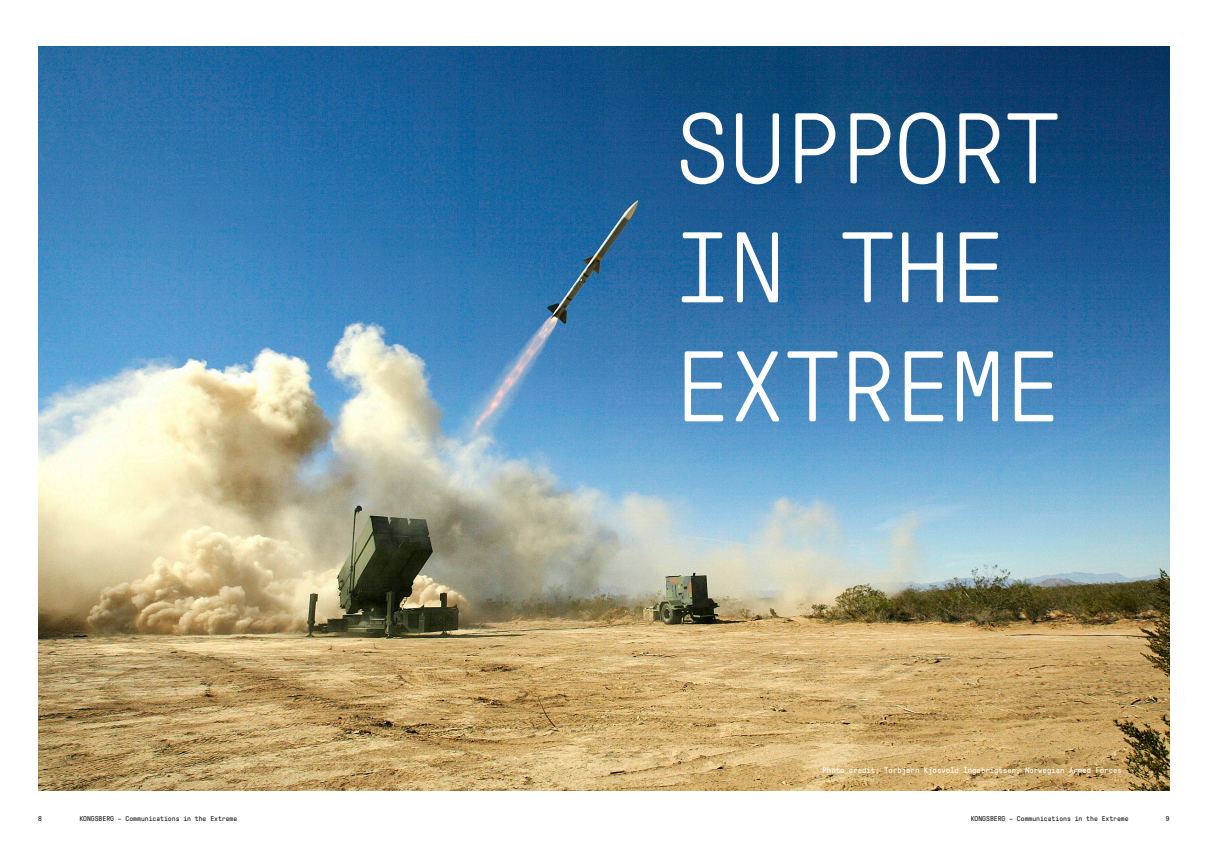
<style>
.page{position:relative;width:1208px;height:859px;background:#fff}
.page>*{position:absolute;margin:0;border:0;box-sizing:border-box;transform-origin:0 0}
.H0_Oversize_title{font:300 100px "GT Pressura Mono";color:#fff}
.Chapter_top{font:8px "GT Pressura Mono";color:#fff}
.Chapter_top-2{font:7px "GT Pressura Mono";color:#231f20}
</style>
<div class="page">
<img style="left:38px;top:47px;width:1131px;height:744px">
<p class="H0_Oversize_title" style="left:675px;top:96px;width:386px">SUPPORT</p>
<p class="H0_Oversize_title" style="left:675px;top:215px;width:331px">IN THE</p>
<p class="H0_Oversize_title" style="left:675px;top:334px;width:386px">EXTREME</p>
<p class="Chapter_top" style="left:822px;top:766px;width:301px">Photo credit: Torbjørn Kjosvold Ingebrigtsen, Norwegian Armed Forces</p>
<p class="Chapter_top-2" style="left:38px;top:815px;width:5px">8</p>
<p class="Chapter_top-2" style="left:79px;top:815px;width:159px">KONGSBERG – Communications in the Extreme</p>
<p class="Chapter_top-2" style="left:970px;top:815px;width:159px">KONGSBERG – Communications in the Extreme</p>
<p class="Chapter_top-2" style="left:1165px;top:815px;width:5px">9</p>
</div>
